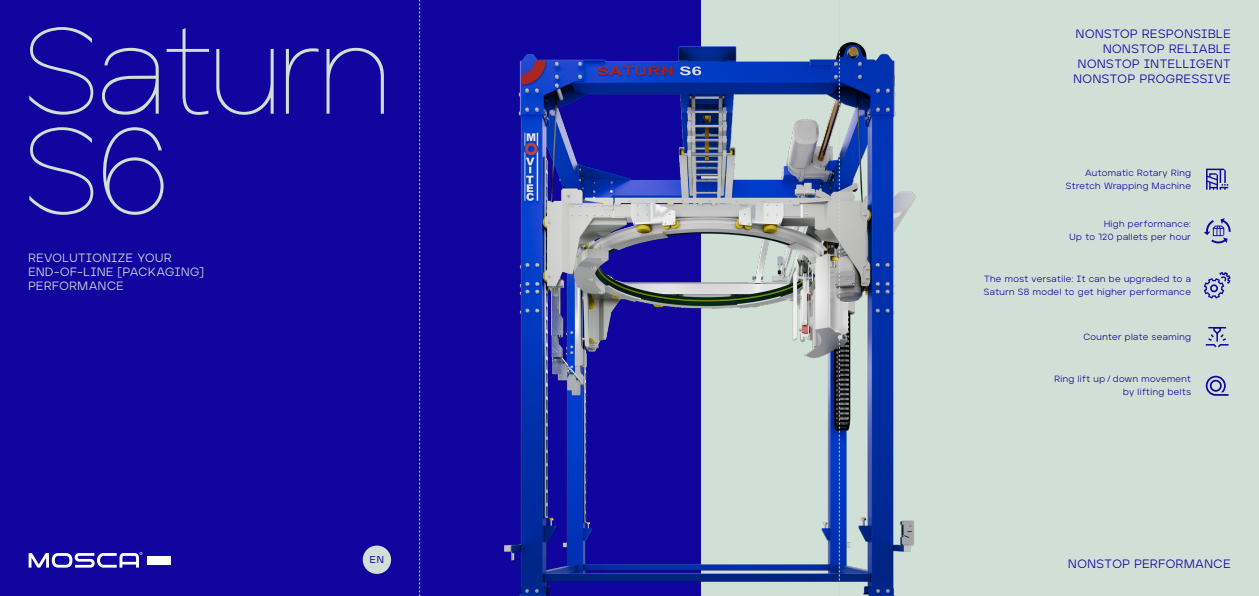
<style>
.page{position:relative;width:1259px;height:596px;background:#fff}
.page>*{position:absolute;margin:0;border:0;box-sizing:border-box;transform-origin:0 0}
.t1{font:100 122px/100px "Mosca Type";letter-spacing:-.02em;color:#d1e0d7}
.t2{font:12.1px/15.1px "Mosca Type";letter-spacing:.05em;color:#10069f;text-align:right}
.t3{font:12px/14px "Mosca Type";letter-spacing:.05em;color:#d1e0d7}
.t4{font:500 10px "Mosca Type";color:#10069f}
.t5{font:9px/13px "Mosca Type";letter-spacing:.045em;color:#10069f;text-align:right}
</style>
<div class="page">
<div style="left:0;top:0;width:710px;height:595px;background:#10069f"></div>
<div style="left:701px;top:0;width:558px;height:595px;background:#d1e0d7"></div>
<img style="left:505px;top:42px;width:410px;height:553px">
<div style="left:147px;top:555px;width:23px;height:9px;background:#fff"></div>
<svg style="left:29px;top:551px;width:113px;height:16px"></svg>
<div style="left:363px;top:545px;width:28px;height:28px;background:#d1e0d7;border-radius:50%"></div>
<svg style="left:1204px;top:218px;width:26px;height:25px"></svg>
<svg style="left:1203px;top:272px;width:27px;height:26px"></svg>
<svg style="left:1205px;top:327px;width:24px;height:21px"></svg>
<svg style="left:1205px;top:375px;width:23px;height:20px"></svg>
<svg style="left:1206px;top:168px;width:22px;height:21px"></svg>
<svg style="left:839px;top:0;width:1px;height:595px"></svg>
<svg style="left:419px;top:0;width:1px;height:595px"></svg>
<h1 class="t1" style="left:23px;top:23px;width:369px">Saturn<br>S6</h1>
<h3 class="t3" style="left:28px;top:251px;width:177px">REVOLUTIONIZE YOUR<br>END-OF-LINE [PACKAGING]<br>PERFORMANCE</h3>
<p class="t4" style="left:370px;top:553px;width:16px">EN</p>
<h2 class="t2" style="left:1073px;top:26px;width:159px">NONSTOP RESPONSIBLE<br>NONSTOP RELIABLE<br>NONSTOP INTELLIGENT<br>NONSTOP PROGRESSIVE</h2>
<p class="t5" style="left:1065px;top:166px;width:127px">Automatic Rotary Ring<br>Stretch Wrapping Machine</p>
<p class="t5" style="left:1069px;top:218px;width:123px">High performance:<br>Up to 120 pallets per hour</p>
<p class="t5" style="left:983px;top:272px;width:209px;text-align:left">The most versatile: It can be upgraded to a<br>Saturn S8 model to get higher performance</p>
<p class="t5" style="left:1083px;top:330px;width:109px">Counter plate seaming</p>
<p class="t5" style="left:1054px;top:372px;width:138px">Ring lift up / down movement by lifting belts</p>
<h2 class="t2" style="left:1068px;top:555px;width:164px">NONSTOP PERFORMANCE</h2>
</div>
